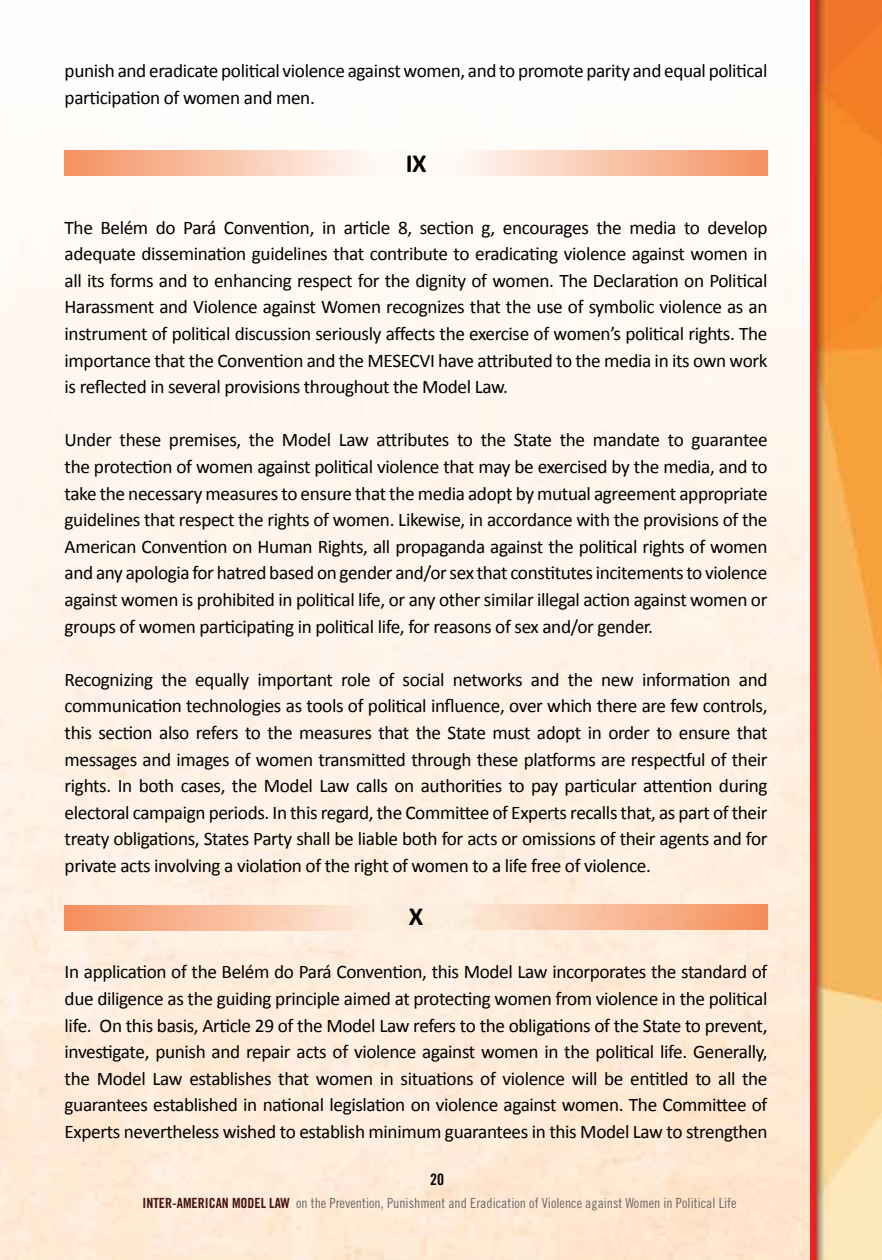
<style>
.page{position:relative;width:882px;height:1260px;background:#fff}
.page>*{position:absolute;margin:0;border:0;box-sizing:border-box;transform-origin:0 0}
.t1{font:700 26.25px "Calibri";color:#000}
.t2{font:19.25px/26.6px "Calibri";letter-spacing:-.02em;color:#000;text-align:justify}
.t3{font:15.75px "Trade Gothic LT Std Bd Cn 20";color:#000}
.t4{font:14px "Trade Gothic LT Std Cn 18";color:#6a6968}
.s1{font-family:"Trade Gothic LT Std Bd Cn 20";color:#431212}
</style>
<div class="page">
<img style="left:0;top:0;width:811px;height:1260px">
<img style="left:811px;top:0;width:71px;height:1260px">
<svg style="left:65px;top:905px;width:701px;height:25px;background:#f9c3a4"></svg>
<svg style="left:65px;top:150px;width:701px;height:26px"></svg>
<p class="t2" style="left:65px;top:58px;width:704px">punish and eradicate political violence against women, and to promote parity and equal political participation of women and men.</p>
<h1 class="t1" style="left:406px;top:146px;width:22px">IX</h1>
<p class="t2" style="left:65px;top:214px;width:704px">The Belém do Pará Convention, in article 8, section g, encourages the media to develop adequate dissemination guidelines that contribute to eradicating violence against women in all its forms and to enhancing respect for the dignity of women. The Declaration on Political Harassment and Violence against Women recognizes that the use of symbolic violence as an instrument of political discussion seriously affects the exercise of women’s political rights. The importance that the Convention and the MESECVI have attributed to the media in its own work is reflected in several provisions throughout the Model Law.</p>
<p class="t2" style="left:65px;top:427px;width:705px">Under these premises, the Model Law attributes to the State the mandate to guarantee the protection of women against political violence that may be exercised by the media, and to take the necessary measures to ensure that the media adopt by mutual agreement appropriate guidelines that respect the rights of women. Likewise, in accordance with the provisions of the American Convention on Human Rights, all propaganda against the political rights of women and any apologia for hatred based on gender and/or sex that constitutes incitements to violence against women is prohibited in political life, or any other similar illegal action against women or groups of women participating in political life, for reasons of sex and/or gender.</p>
<p class="t2" style="left:65px;top:666px;width:704px">Recognizing the equally important role of social networks and the new information and communication technologies as tools of political influence, over which there are few controls, this section also refers to the measures that the State must adopt in order to ensure that messages and images of women transmitted through these platforms are respectful of their rights. In both cases, the Model Law calls on authorities to pay particular attention during electoral campaign periods. In this regard, the Committee of Experts recalls that, as part of their treaty obligations, States Party shall be liable both for acts or omissions of their agents and for private acts involving a violation of the right of women to a life free of violence.</p>
<h1 class="t1" style="left:409px;top:900px;width:16px">X</h1>
<p class="t2" style="left:65px;top:959px;width:704px">In application of the Belém do Pará Convention, this Model Law incorporates the standard of due diligence as the guiding principle aimed at protecting women from violence in the political life. On this basis, Article 29 of the Model Law refers to the obligations of the State to prevent, investigate, punish and repair acts of violence against women in the political life. Generally, the Model Law establishes that women in situations of violence will be entitled to all the guarantees established in national legislation on violence against women. The Committee of Experts nevertheless wished to establish minimum guarantees in this Model Law to strengthen</p>
<p class="t3" style="left:430px;top:1170px;width:15px">20</p>
<p class="t4" style="left:143px;top:1195px;width:595px"><span class="s1">INTER-AMERICAN MODEL LAW</span> on the Prevention, Punishment and Eradication of Violence against Women in Political Life</p>
</div>
